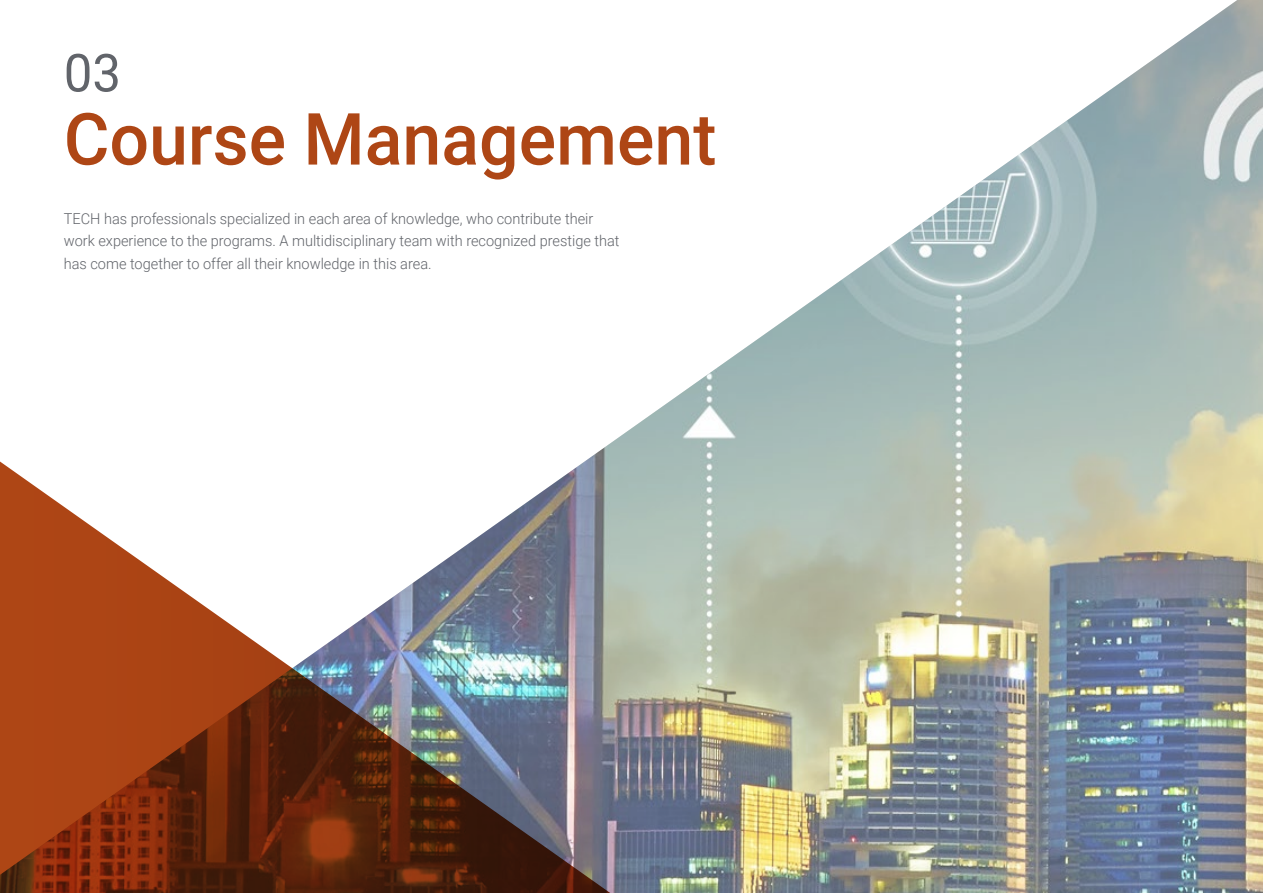
<style>
.page{position:relative;width:1263px;height:893px;background:#fff}
.page>*{position:absolute;margin:0;border:0;box-sizing:border-box;transform-origin:0 0}
.t1{font:500 72px "Roboto";color:#ae4615}
.t2{font:52.5px "Roboto";color:#61646a}
.t3{font:300 15px/22.5px "Roboto";color:#61646a}
</style>
<div class="page">
<img style="left:607px;top:0;width:656px;height:893px">
<svg style="left:0;top:446px;width:640px;height:447px"></svg>
<h2 class="t2" style="left:64px;top:36px;width:59px">03</h2>
<h1 class="t1" style="left:64px;top:89px;width:654px">Course Management</h1>
<p class="t3" style="left:64px;top:207px;width:557px">TECH has professionals specialized in each area of knowledge, who contribute their work experience to the programs. A multidisciplinary team with recognized prestige that has come together to offer all their knowledge in this area.</p>
</div>
